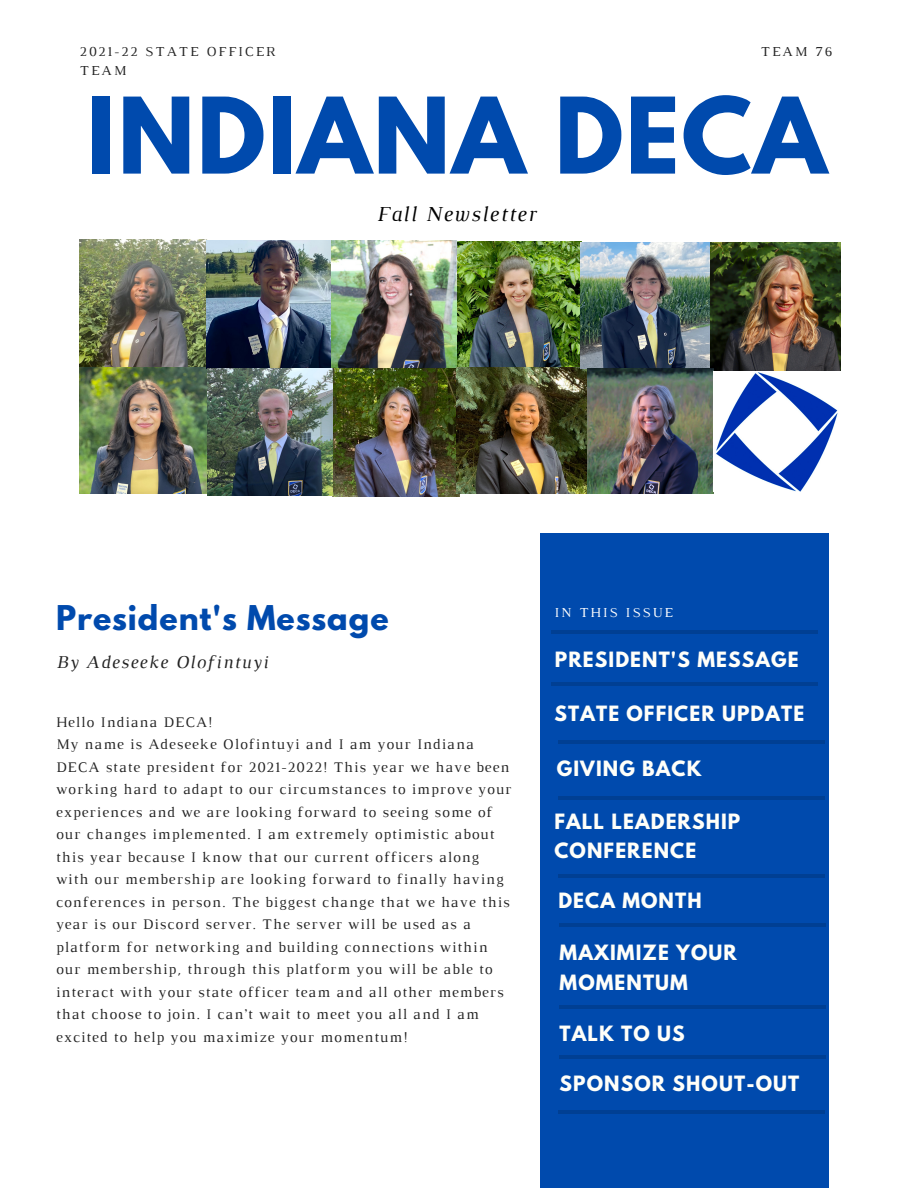
<style>
.page{position:relative;width:918px;height:1188px;background:#fff}
.page>*{position:absolute;margin:0;border:0;box-sizing:border-box;transform-origin:0 0}
.t1{font:700 93.45px "League Spartan";letter-spacing:.02em;color:#004aad}
.t2{font:700 30.3px "League Spartan";letter-spacing:.03em;color:#004aad}
.t3{font:italic 21.75px "Luthier";letter-spacing:.07em;color:#000}
.t4{font:700 18.6px/29.7px "League Spartan";letter-spacing:.06em;color:#fffff9}
.t5{font:italic 18.45px "Luthier";letter-spacing:.07em;color:#222}
.t6{font:15px/22.5px "Luthier";letter-spacing:.07em;color:#222}
.t7{font:13.95px/19px "Luthier";letter-spacing:.14em;color:#222}
.t8{font:13.95px "Luthier";letter-spacing:.14em;color:#fff}
</style>
<div class="page">
<div style="left:540px;top:533px;width:288px;height:655px;background:#004aad"></div>
<hr style="left:551px;top:683px;width:267px;height:3px;background:#000">
<hr style="left:558px;top:740px;width:267px;height:3px;background:#000">
<hr style="left:558px;top:796px;width:267px;height:3px;background:#000">
<hr style="left:558px;top:875px;width:267px;height:3px;background:#000">
<hr style="left:551px;top:630px;width:267px;height:4px;background:#003f93">
<hr style="left:559px;top:924px;width:267px;height:3px;background:#000">
<hr style="left:559px;top:1005px;width:267px;height:3px;background:#000">
<hr style="left:559px;top:1055px;width:267px;height:3px;background:#000">
<hr style="left:558px;top:1110px;width:267px;height:4px;background:#003f93">
<img style="left:80px;top:239px;width:127px;height:255px">
<img style="left:207px;top:240px;width:125px;height:256px">
<img style="left:456px;top:242px;width:254px;height:127px">
<img style="left:332px;top:367px;width:127px;height:130px">
<img style="left:332px;top:240px;width:124px;height:127px">
<img style="left:456px;top:367px;width:132px;height:126px">
<img style="left:711px;top:242px;width:129px;height:129px">
<img style="left:587px;top:369px;width:126px;height:124px">
<img style="left:716px;top:372px;width:122px;height:120px">
<p class="t7" style="left:80px;top:43px;width:197px">2021-22 STATE OFFICER<br>TEAM</p>
<p class="t7" style="left:761px;top:43px;width:73px">TEAM 76</p>
<p class="t1" style="left:87px;top:90px;width:741px">INDIANA DECA</p>
<p class="t3" style="left:377px;top:206px;width:161px">Fall Newsletter</p>
<p class="t2" style="left:56px;top:602px;width:334px">President's Message</p>
<p class="t5" style="left:56px;top:655px;width:213px">By Adeseeke Olofintuyi</p>
<p class="t4" style="left:555px;top:647px;width:245px">PRESIDENT'S MESSAGE</p>
<p class="t4" style="left:554px;top:701px;width:251px">STATE OFFICER UPDATE</p>
<p class="t4" style="left:557px;top:756px;width:146px">GIVING BACK</p>
<p class="t4" style="left:554px;top:809px;width:187px">FALL LEADERSHIP<br>CONFERENCE</p>
<p class="t8" style="left:554px;top:607px;width:120px">IN THIS ISSUE</p>
<p class="t6" style="left:56px;top:712px;width:158px">Hello Indiana DECA!</p>
<p class="t6" style="left:56px;top:734px;width:457px">My name is Adeseeke Olofintuyi and I am your Indiana DECA state president for 2021-2022! This year we have been working hard to adapt to our circumstances to improve your experiences and we are looking forward to seeing some of our changes implemented. I am extremely optimistic about this year because I know that our current officers along with our membership are looking forward to finally having conferences in person. The biggest change that we have this year is our Discord server. The server will be used as a platform for networking and building connections within our membership, through this platform you will be able to interact with your state officer team and all other members that choose to join. I can’t wait to meet you all and I am excited to help you maximize your momentum!</p>
<p class="t4" style="left:558px;top:888px;width:145px">DECA MONTH</p>
<p class="t4" style="left:560px;top:940px;width:179px">MAXIMIZE YOUR<br>MOMENTUM</p>
<p class="t4" style="left:560px;top:1021px;width:127px">TALK TO US</p>
<p class="t4" style="left:560px;top:1071px;width:241px">SPONSOR SHOUT-OUT</p>
</div>
